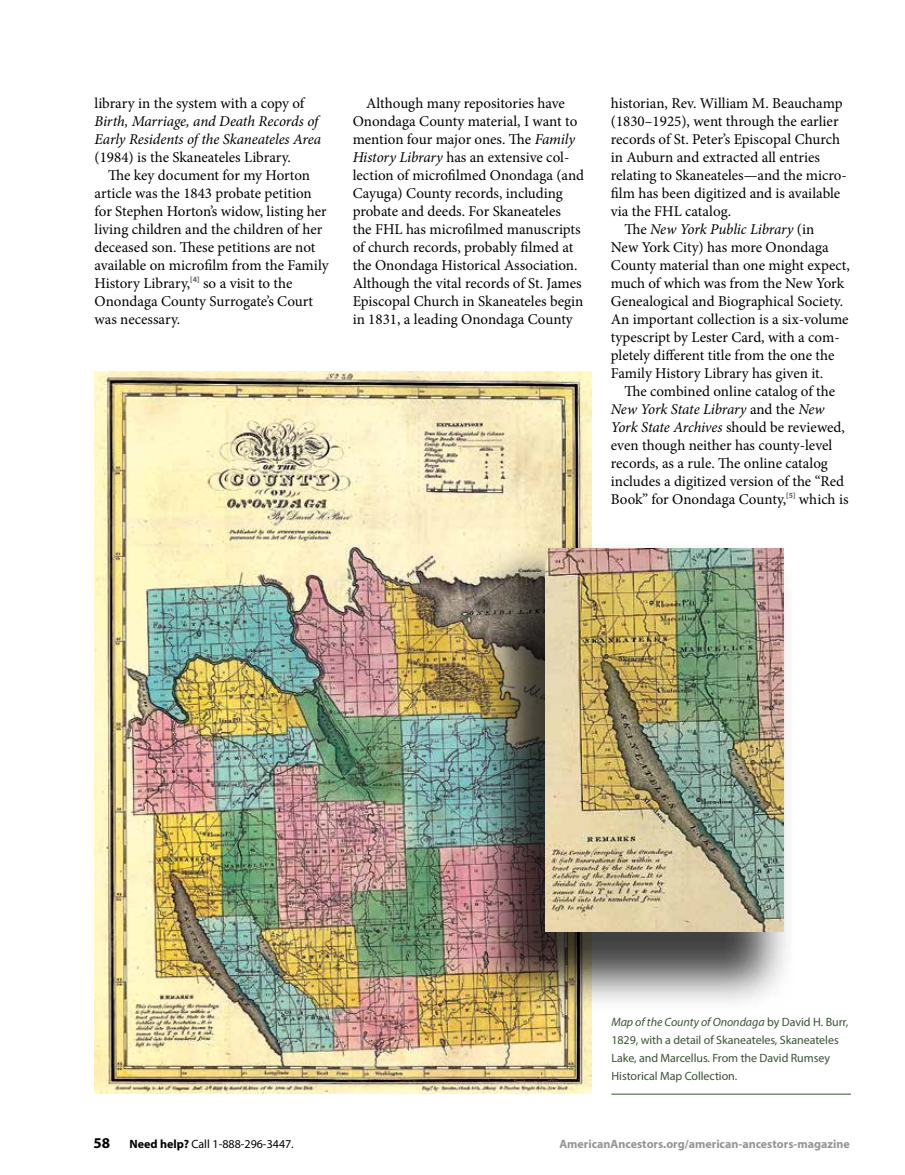
<style>
.page{position:relative;width:905px;height:1175px;background:#fff}
.page>*{position:absolute;margin:0;border:0;box-sizing:border-box;transform-origin:0 0}
.t1{font:15px/18px "Minion Pro";color:#000}
.t2{font:italic 15px/18px "Minion Pro";letter-spacing:-.01em;color:#000}
.t3{font:700 15px "Myriad Pro";color:#000}
.t4{font:12px/18px "Myriad Pro";letter-spacing:-.005em;color:#3a5336}
.t5{font:700 12px "Myriad Pro";color:#939598}
.t6{font:12px "Myriad Pro";color:#000}
.s1{font-style:italic}
.s2{font-style:normal}
.s3{font-weight:700}
</style>
<div class="page">
<img style="left:94px;top:371px;width:497px;height:722px">
<hr style="left:611px;top:1093px;width:239px;height:1px;background:#3a5336">
<div style="left:471px;top:540px;width:326px;height:472px;background:#000;opacity:.75"></div>
<img style="left:545px;top:548px;width:238px;height:384px">
<p class="t1" style="left:94px;top:94px;width:213px">library in the system with a copy of</p>
<p class="t2" style="left:94px;top:112px;width:228px">Birth, Marriage, and Death Records of<br>Early Residents of the Skaneateles Area</p>
<p class="t1" style="left:94px;top:148px;width:198px">(1984) is the Skaneateles Library.</p>
<p class="t1" style="left:108px;top:166px;width:203px">The key document for my Horton</p>
<p class="t1" style="left:94px;top:184px;width:219px">article was the 1843 probate petition</p>
<p class="t1" style="left:94px;top:202px;width:234px">for Stephen Horton’s widow, listing her</p>
<p class="t1" style="left:94px;top:220px;width:229px">living children and the children of her</p>
<p class="t1" style="left:94px;top:238px;width:222px">deceased son. These petitions are not</p>
<p class="t1" style="left:94px;top:256px;width:236px">available on microfilm from the Family</p>
<p class="t1" style="left:94px;top:274px;width:199px">History Library,<sup>[4]</sup> so a visit to the</p>
<p class="t1" style="left:94px;top:292px;width:220px">Onondaga County Surrogate’s Court</p>
<p class="t1" style="left:94px;top:310px;width:87px">was necessary.</p>
<p class="t1" style="left:352px;top:94px;width:233px;text-indent:14px">Although many repositories have Onondaga County material, I want to mention four major ones. The <span class="s1">Family History Library</span> has an extensive col&shy;lection of microfilmed Onondaga (and Cayuga) County records, including probate and deeds. For Skaneateles<br>the FHL has microfilmed manuscripts of church records, probably filmed at the Onondaga Historical Association.<br>Although the vital records of St. James Episcopal Church in Skaneateles begin in 1831, a leading Onondaga County</p>
<p class="t1" style="left:610px;top:94px;width:233px">historian, Rev. William M. Beauchamp</p>
<p class="t1" style="left:610px;top:112px;width:229px">(1830–1925), went through the earlier</p>
<p class="t1" style="left:610px;top:130px;width:231px">records of St. Peter’s Episcopal Church</p>
<p class="t1" style="left:610px;top:148px;width:211px">in Auburn and extracted all entries</p>
<p class="t1" style="left:610px;top:166px;width:237px">relating to Skaneateles—and the micro-</p>
<p class="t1" style="left:610px;top:184px;width:231px">film has been digitized and is available</p>
<p class="t1" style="left:610px;top:202px;width:122px">via the FHL catalog.</p>
<p class="t2" style="left:624px;top:220px;width:191px"><span class="s2">The</span> New York Public Library <span class="s2">(in</span></p>
<p class="t1" style="left:610px;top:238px;width:219px">New York City) has more Onondaga</p>
<p class="t1" style="left:610px;top:256px;width:241px">County material than one might expect,</p>
<p class="t1" style="left:610px;top:274px;width:235px">much of which was from the New York</p>
<p class="t1" style="left:610px;top:292px;width:234px">Genealogical and Biographical Society.</p>
<p class="t1" style="left:610px;top:310px;width:239px">An important collection is a six-volume</p>
<p class="t1" style="left:610px;top:328px;width:230px">typescript by Lester Card, with a com-</p>
<p class="t1" style="left:610px;top:346px;width:225px">pletely different title from the one the</p>
<p class="t1" style="left:610px;top:364px;width:214px">Family History Library has given it.</p>
<p class="t1" style="left:624px;top:382px;width:212px">The combined online catalog of the</p>
<p class="t2" style="left:610px;top:400px;width:215px">New York State Library <span class="s2">and the</span> New</p>
<p class="t2" style="left:610px;top:418px;width:235px">York State Archives <span class="s2">should be reviewed,</span></p>
<p class="t1" style="left:610px;top:436px;width:223px">even though neither has county-level</p>
<p class="t1" style="left:610px;top:454px;width:219px">records, as a rule. The online catalog</p>
<p class="t1" style="left:610px;top:472px;width:235px">includes a digitized version of the “Red</p>
<p class="t1" style="left:610px;top:490px;width:239px">Book” for Onondaga County,<sup>[5]</sup> which is</p>
<p class="t4" style="left:611px;top:1013px;width:238px"><span class="s1">Map of the County of Onondaga</span> by David H. Burr, 1829, with a detail of Skaneateles, Skaneateles Lake, and Marcellus. From the David Rumsey Historical Map Collection.</p>
<p class="t3" style="left:93px;top:1133px;width:18px">58</p>
<p class="t6" style="left:129px;top:1136px;width:166px"><span class="s3">Need help?</span> Call 1-888-296-3447.</p>
<p class="t5" style="left:559px;top:1136px;width:292px">AmericanAncestors.org/american-ancestors-magazine</p>
</div>
